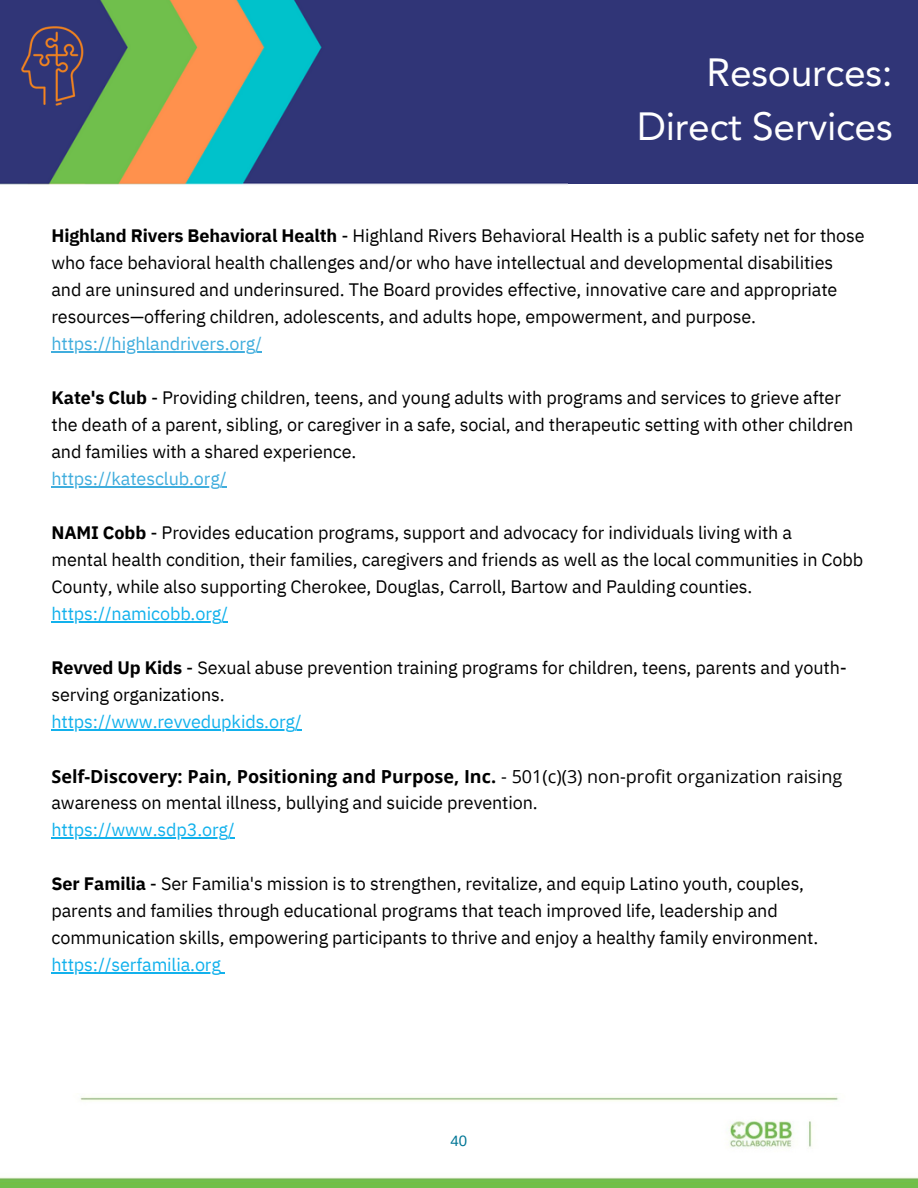
<style>
.page{position:relative;width:918px;height:1188px;background:#fff}
.page>*{position:absolute;margin:0;border:0;box-sizing:border-box;transform-origin:0 0}
.t1{font:39px "Avenir LT Std";letter-spacing:-.005em;color:#fff}
.t2{font:18px/27px "IBM Plex Sans";letter-spacing:-.005em;color:#000}
.t3{font:700 18px "Open Sans";color:#000}
.t4{font:18px "IBM Plex Sans";letter-spacing:-.005em;color:#12b1ec}
.t5{font:18px "IBM Plex Sans";letter-spacing:-.005em;color:#40addd}
.t6{font:15px "Arimo";color:#007696}
.s1{font-weight:700}
.s2{color:#12b1ec}
.s3{font-weight:400}
</style>
<div class="page">
<img style="left:0;top:1097px;width:918px;height:91px">
<div style="left:375px;top:0;width:543px;height:184px;background:#303577"></div>
<img style="left:0;top:0;width:568px;height:185px">
<img style="left:7px;top:22px;width:102px;height:90px">
<hr style="left:51px;top:351px;width:211px;height:2px;background:#40addd">
<hr style="left:51px;top:486px;width:176px;height:2px;background:#40addd">
<hr style="left:51px;top:621px;width:177px;height:2px;background:#12b1ec">
<hr style="left:51px;top:729px;width:251px;height:2px;background:#12b1ec">
<hr style="left:51px;top:837px;width:184px;height:2px;background:#12b1ec">
<hr style="left:51px;top:972px;width:170px;height:2px;background:#12b1ec">
<p class="t1" style="left:707px;top:56px;width:188px">Resources:</p>
<p class="t1" style="left:637px;top:110px;width:257px">Direct Services</p>
<p class="t2" style="left:51px;top:222px;width:815px"><span class="s1">Highland Rivers Behavioral Health</span> - Highland Rivers Behavioral Health is a public safety net for those who face behavioral health challenges and/or who have intellectual and developmental disabilities and are uninsured and underinsured. The Board provides effective, innovative care and appropriate resources—offering children, adolescents, and adults hope, empowerment, and purpose.</p>
<p class="t5" style="left:51px;top:332px;width:212px">https://highlandrivers.org/</p>
<p class="t2" style="left:51px;top:384px;width:803px"><span class="s1">Kate's Club</span> - Providing children, teens, and young adults with programs and services to grieve after the death of a parent, sibling, or caregiver in a safe, social, and therapeutic setting with other children and families with a shared experience.</p>
<p class="t5" style="left:51px;top:467px;width:177px">https://katesclub.org/</p>
<p class="t2" style="left:51px;top:519px;width:742px"><span class="s1">NAMI Cobb</span> - Provides education programs, support and advocacy for individuals living with a</p>
<p class="t2" style="left:51px;top:546px;width:813px">mental health condition, their families, caregivers and friends as well as the local communities in Cobb<br>County, while also supporting Cherokee, Douglas, Carroll, Bartow and Paulding counties. <span class="s2">https://namicobb.org/</span></p>
<p class="t2" style="left:51px;top:654px;width:797px"><span class="s1">Revved Up Kids</span> - Sexual abuse prevention training programs for children, teens, parents and youth-</p>
<p class="t2" style="left:51px;top:681px;width:175px">serving organizations.</p>
<p class="t4" style="left:51px;top:710px;width:252px">https://www.revvedupkids.org/</p>
<p class="t3" style="left:51px;top:764px;width:792px">Self-Discovery: Pain, Positioning and Purpose, Inc. <span class="s3">- 501(c)(3) non-profit organization raising</span></p>
<p class="t2" style="left:51px;top:789px;width:488px">awareness on mental illness, bullying and suicide prevention.</p>
<p class="t4" style="left:51px;top:818px;width:185px">https://www.sdp3.org/</p>
<p class="t2" style="left:51px;top:870px;width:754px"><span class="s1">Ser Familia</span> - Ser Familia's mission is to strengthen, revitalize, and equip Latino youth, couples,</p>
<p class="t2" style="left:51px;top:897px;width:728px">parents and families through educational programs that teach improved life, leadership and</p>
<p class="t2" style="left:51px;top:924px;width:768px">communication skills, empowering participants to thrive and enjoy a healthy family environment. <span class="s2">https://serfamilia.org</span></p>
<p class="t6" style="left:451px;top:1133px;width:18px">40</p>
</div>
